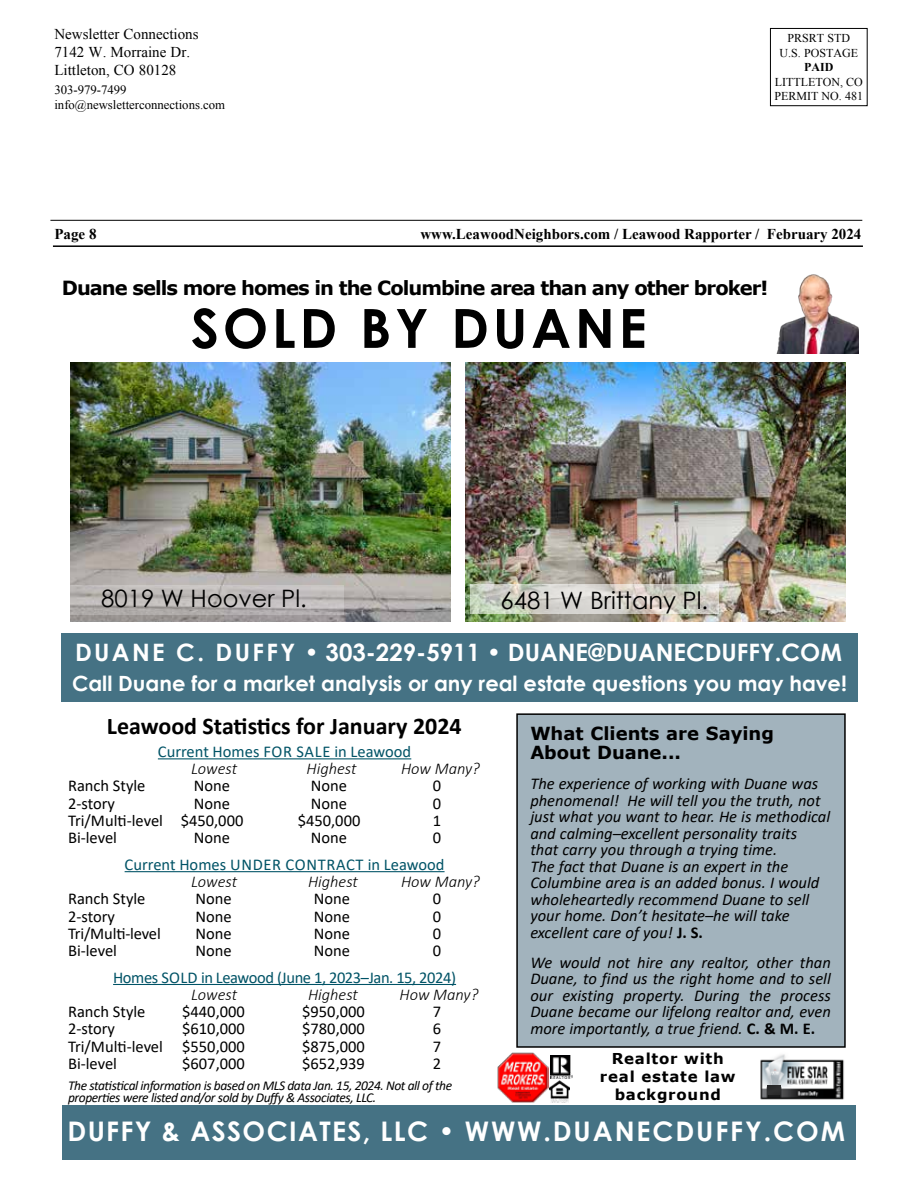
<style>
.page{position:relative;width:918px;height:1188px;background:#fff}
.page>*{position:absolute;margin:0;border:0;box-sizing:border-box;transform-origin:0 0}
.t1{font:700 54px "Century Gothic";letter-spacing:.07em;color:#000}
.t2{font:700 27px "Century Gothic";letter-spacing:.05em;color:#fff}
.t3{font:700 24px "Century Gothic";color:#fff}
.t4{font:700 24px "Calibri";color:#000}
.t5{font:24px "Century Gothic";color:#000}
.t6{font:700 21px "Century Gothic";color:#fff}
.t7{font:700 19.5px "Verdana";letter-spacing:-.05em;color:#000}
.t8{font:700 18px/19.5px "Verdana";color:#000}
.t9{font:italic 16.5px/16.5px "Calibri";color:#000}
.t10{font:16.5px "Calibri";color:#000}
.t11{font:italic 300 16.5px "Calibri";color:#000}
.t12{font:16.5px "Calibri";color:#005366}
.t13{font:16.5px "Calibri";letter-spacing:-.025em;color:#005366}
.t14{font:700 15px "Times New Roman";color:#000}
.t15{font:15px/18px "Times New Roman";color:#000}
.t16{font:700 15px/18px "Verdana";letter-spacing:.05em;color:#000;text-align:center}
.t17{font:italic 13.5px/12px "Calibri";letter-spacing:-.03em;color:#000}
.t18{font:12.75px/15px "Times New Roman";color:#000}
.t19{font:12px/14.4px "Times New Roman";color:#000;text-align:center}
.t20{font:700 12px "Times New Roman";color:#000}
.s1{font-weight:700;font-style:normal}
</style>
<div class="page">
<div style="left:770px;top:28px;width:98px;height:78px;border:1px solid #000"></div>
<hr style="left:50px;top:220px;width:812px;height:1px;background:#000">
<hr style="left:53px;top:245px;width:810px;height:2px;background:#000">
<img style="left:760px;top:1054px;width:84px;height:46px">
<div style="left:766px;top:1084px;width:17px;height:12px;background:#000;opacity:.5"></div>
<hr style="left:158px;top:758px;width:253px;height:1px;background:#005366">
<hr style="left:125px;top:871px;width:320px;height:1px;background:#005366">
<hr style="left:113px;top:984px;width:343px;height:1px;background:#005366">
<img style="left:777px;top:274px;width:81px;height:79px">
<img style="left:70px;top:363px;width:381px;height:259px">
<img style="left:466px;top:363px;width:380px;height:259px">
<svg style="left:70px;top:585px;width:274px;height:29px;background:#bab6b5"></svg>
<svg style="left:470px;top:584px;width:248px;height:30px;background:#d1d0c7"></svg>
<div style="left:62px;top:633px;width:796px;height:69px;background:#457284"></div>
<div style="left:62px;top:1105px;width:794px;height:54px;background:#457284"></div>
<div style="left:517px;top:714px;width:328px;height:333px;background:#a2b3bd"></div>
<div style="left:516px;top:713px;width:330px;height:335px;border:2px solid #000"></div>
<img style="left:497px;top:1052px;width:52px;height:50px">
<img style="left:549px;top:1081px;width:21px;height:22px">
<img style="left:550px;top:1055px;width:22px;height:24px">
<p class="t15" style="left:54px;top:25px;width:146px">Newsletter Connections<br>7142 W. Morraine Dr.<br>Littleton, CO 80128</p>
<p class="t18" style="left:54px;top:82px;width:172px">303-979-7499 info@newsletterconnections.com</p>
<p class="t19" style="left:779px;top:31px;width:80px">PRSRT STD<br>U.S. POSTAGE</p>
<p class="t20" style="left:804px;top:59px;width:31px">PAID</p>
<p class="t19" style="left:774px;top:74px;width:90px;text-align:left">LITTLETON, CO<br>PERMIT NO. 481</p>
<p class="t14" style="left:54px;top:224px;width:44px">Page 8</p>
<p class="t14" style="left:420px;top:224px;width:442px">www.LeawoodNeighbors.com / Leawood Rapporter / February 2024</p>
<p class="t7" style="left:62px;top:274px;width:708px">Duane sells more homes in the Columbine area than any other broker!</p>
<h1 class="t1" style="left:191px;top:287px;width:457px">SOLD BY DUANE</h1>
<h3 class="t5" style="left:101px;top:582px;width:207px">8019 W Hoover Pl.</h3>
<h3 class="t5" style="left:500px;top:583px;width:209px">6481 W Brittany Pl.</h3>
<h3 class="t3" style="left:75px;top:634px;width:769px">DUANE C. DUFFY • 303-229-5911 • DUANE@DUANECDUFFY.COM</h3>
<p class="t6" style="left:72px;top:668px;width:776px">Call Duane for a market analysis or any real estate questions you may have!</p>
<h3 class="t4" style="left:107px;top:709px;width:356px">Leawood Statistics for January 2024</h3>
<p class="t12" style="left:158px;top:740px;width:255px">Current Homes FOR SALE in Leawood</p>
<p class="t11" style="left:191px;top:759px;width:48px">Lowest</p>
<p class="t11" style="left:307px;top:759px;width:51px">Highest</p>
<p class="t11" style="left:401px;top:759px;width:80px">How Many?</p>
<p class="t10" style="left:68px;top:775px;width:79px">Ranch Style</p>
<p class="t10" style="left:194px;top:775px;width:38px">None</p>
<p class="t10" style="left:311px;top:775px;width:38px">None</p>
<p class="t10" style="left:433px;top:775px;width:10px">0</p>
<p class="t10" style="left:68px;top:792px;width:49px">2-story</p>
<p class="t10" style="left:194px;top:792px;width:38px">None</p>
<p class="t10" style="left:311px;top:792px;width:38px">None</p>
<p class="t10" style="left:433px;top:792px;width:10px">0</p>
<p class="t10" style="left:68px;top:809px;width:177px">Tri/Multi-level $450,000</p>
<p class="t10" style="left:298px;top:809px;width:64px">$450,000</p>
<p class="t10" style="left:433px;top:809px;width:10px">1</p>
<p class="t10" style="left:68px;top:826px;width:51px">Bi-level</p>
<p class="t10" style="left:194px;top:826px;width:38px">None</p>
<p class="t10" style="left:311px;top:826px;width:38px">None</p>
<p class="t10" style="left:433px;top:826px;width:10px">0</p>
<p class="t12" style="left:125px;top:853px;width:321px">Current Homes UNDER CONTRACT in Leawood</p>
<p class="t11" style="left:191px;top:871px;width:48px">Lowest</p>
<p class="t11" style="left:308px;top:871px;width:51px">Highest</p>
<p class="t11" style="left:401px;top:871px;width:80px">How Many?</p>
<p class="t10" style="left:68px;top:887px;width:79px">Ranch Style</p>
<p class="t10" style="left:195px;top:887px;width:38px">None</p>
<p class="t10" style="left:314px;top:887px;width:38px">None</p>
<p class="t10" style="left:433px;top:887px;width:10px">0</p>
<p class="t10" style="left:68px;top:905px;width:49px">2-story</p>
<p class="t10" style="left:195px;top:905px;width:38px">None</p>
<p class="t10" style="left:314px;top:905px;width:38px">None</p>
<p class="t10" style="left:433px;top:905px;width:10px">0</p>
<p class="t10" style="left:68px;top:922px;width:94px">Tri/Multi-level</p>
<p class="t10" style="left:195px;top:922px;width:38px">None</p>
<p class="t10" style="left:314px;top:922px;width:38px">None</p>
<p class="t10" style="left:433px;top:922px;width:10px">0</p>
<p class="t10" style="left:68px;top:939px;width:51px">Bi-level</p>
<p class="t10" style="left:195px;top:939px;width:38px">None</p>
<p class="t10" style="left:314px;top:939px;width:38px">None</p>
<p class="t10" style="left:433px;top:939px;width:10px">0</p>
<p class="t13" style="left:113px;top:966px;width:344px">Homes SOLD in Leawood (June 1, 2023–Jan. 15, 2024)</p>
<p class="t11" style="left:191px;top:984px;width:48px">Lowest</p>
<p class="t11" style="left:308px;top:984px;width:51px">Highest</p>
<p class="t11" style="left:400px;top:984px;width:80px">How Many?</p>
<p class="t10" style="left:68px;top:1000px;width:79px">Ranch Style</p>
<p class="t10" style="left:182px;top:1000px;width:64px">$440,000</p>
<p class="t10" style="left:302px;top:1000px;width:64px">$950,000</p>
<p class="t10" style="left:433px;top:1000px;width:10px">7</p>
<p class="t10" style="left:68px;top:1017px;width:49px">2-story</p>
<p class="t10" style="left:182px;top:1017px;width:64px">$610,000</p>
<p class="t10" style="left:302px;top:1017px;width:64px">$780,000</p>
<p class="t10" style="left:433px;top:1017px;width:10px">6</p>
<p class="t10" style="left:68px;top:1035px;width:178px">Tri/Multi-level $550,000</p>
<p class="t10" style="left:302px;top:1035px;width:64px">$875,000</p>
<p class="t10" style="left:433px;top:1035px;width:10px">7</p>
<p class="t10" style="left:68px;top:1052px;width:51px">Bi-level</p>
<p class="t10" style="left:182px;top:1052px;width:64px">$607,000</p>
<p class="t10" style="left:302px;top:1052px;width:64px">$652,939</p>
<p class="t10" style="left:433px;top:1052px;width:10px">2</p>
<p class="t17" style="left:68px;top:1079px;width:386px">The statistical information is based on MLS data Jan. 15, 2024. Not all of the properties were listed and/or sold by Duffy &amp; Associates, LLC.</p>
<p class="t8" style="left:530px;top:723px;width:245px">What Clients are Saying<br>About Duane...</p>
<p class="t9" style="left:530px;top:775px;width:301px">The experience of working with Duane was phenomenal! He will tell you the truth, not just what you want to hear. He is methodical and calming–excellent personality traits<br>that carry you through a trying time.<br>The fact that Duane is an expert in the Columbine area is an added bonus. I would wholeheartedly recommend Duane to sell your home. Don’t hesitate–he will take excellent care of you! <span class="s1">J. S.</span></p>
<p class="t9" style="left:530px;top:953px;width:302px;text-align:justify">We would not hire any realtor, other than Duane, to find us the right home and to sell our existing property. During the process Duane became our lifelong realtor and, even more importantly, a true friend. <span class="s1">C. &amp; M. E.</span></p>
<p class="t16" style="left:600px;top:1050px;width:137px">Realtor with real estate law background</p>
<h2 class="t2" style="left:67px;top:1110px;width:779px">DUFFY &amp; ASSOCIATES, LLC • WWW.DUANECDUFFY.COM</h2>
</div>
